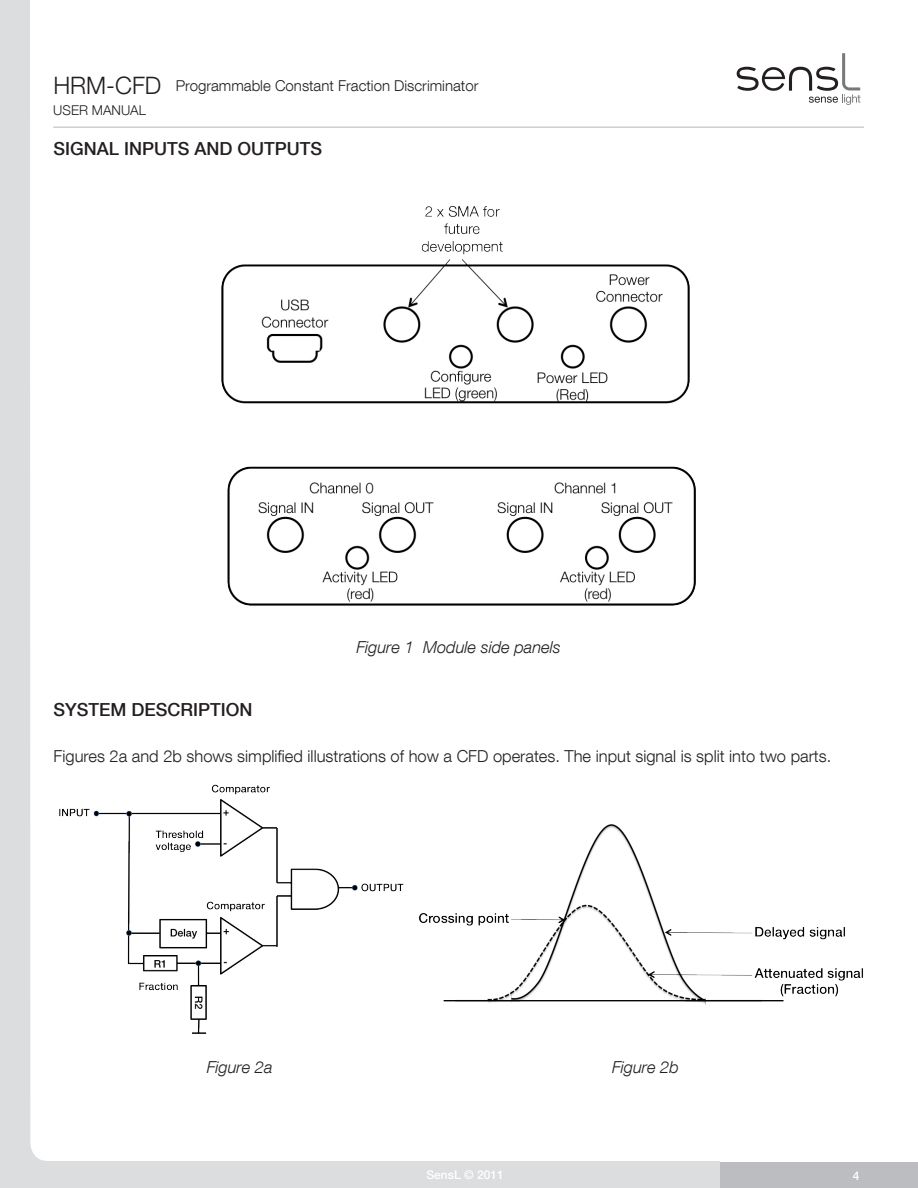
<style>
.page{position:relative;width:918px;height:1188px;background:#fff}
.page>*{position:absolute;margin:0;border:0;box-sizing:border-box;transform-origin:0 0}
.t1{font:500 18px "Helvetica Neue LT Com";color:#231f20}
.t2{font:300 16.5px "Helvetica Neue LT Com";color:#231f20}
.t3{font:italic 300 16.5px "Helvetica Neue LT Com";color:#231f20}
.t4{font:300 15px "Helvetica Neue LT Com";color:#231f20}
.t5{font:300 13.5px "Helvetica Neue LT Com";color:#231f20}
.t6{font:500 12px "Helvetica Neue LT Com";color:#fff}
.s1{font-size:24px}
</style>
<div class="page">
<div style="left:0;top:0;width:720px;height:1188px;background:#dcdddf"></div>
<div style="left:30px;top:0;width:834px;height:1161px;background:#fff"></div>
<div style="left:720px;top:1162px;width:198px;height:26px;background:#bcbdc0"></div>
<svg style="left:737px;top:53px;width:123px;height:52px"></svg>
<hr style="left:53px;top:127px;width:811px;height:1px;background:#b6b7bb">
<img style="left:221px;top:199px;width:475px;height:408px">
<div style="left:54px;top:780px;width:372px;height:280px;background:#fff"></div>
<div style="left:413px;top:824px;width:451px;height:205px;background:#fff"></div>
<p class="t4" style="left:53px;top:76px;width:427px"><span class="s1">HRM-CFD</span> Programmable Constant Fraction Discriminator</p>
<p class="t5" style="left:53px;top:102px;width:94px">USER MANUAL</p>
<p class="t1" style="left:54px;top:138px;width:270px">SIGNAL INPUTS AND OUTPUTS</p>
<p class="t3" style="left:356px;top:638px;width:206px">Figure 1 Module side panels</p>
<p class="t1" style="left:54px;top:698px;width:201px">SYSTEM DESCRIPTION</p>
<p class="t2" style="left:54px;top:746px;width:779px">Figures 2a and 2b shows simplified illustrations of how a CFD operates. The input signal is split into two parts.</p>
<p class="t3" style="left:207px;top:1058px;width:68px">Figure 2a</p>
<p class="t3" style="left:612px;top:1058px;width:68px">Figure 2b</p>
<p class="t6" style="left:426px;top:1168px;width:79px">SensL © 2011</p>
<p class="t6" style="left:853px;top:1168px;width:8px">4</p>
</div>
